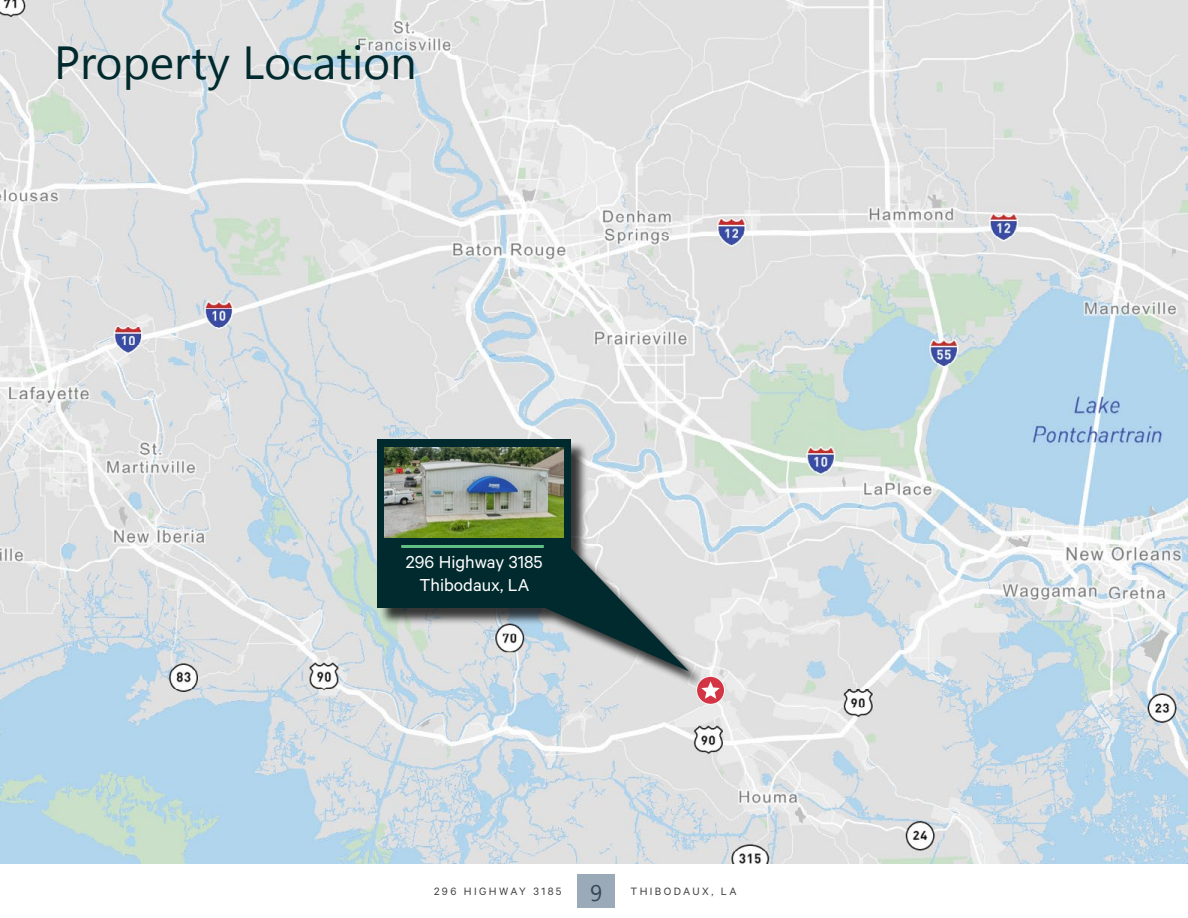
<style>
.page{position:relative;width:1188px;height:918px;background:#fff}
.page>*{position:absolute;margin:0;border:0;box-sizing:border-box;transform-origin:0 0}
.t1{font:46.35px "Leelawadee UI";color:#002a2e}
.t2{font:22.5px "Leelawadee UI";color:#374655}
.t3{font:19.5px/23.4px "Calibre";color:#fff;text-align:center}
.t4{font:12px "Calibre";letter-spacing:.2em;color:#414042}
</style>
<div class="page">
<div style="left:577px;top:874px;width:38px;height:34px;background:#9baab9"></div>
<img style="left:0;top:0;width:1188px;height:864px">
<svg style="left:696px;top:676px;width:29px;height:29px"></svg>
<div style="left:697px;top:677px;width:27px;height:27px;background:#d43545;border-radius:50%"></div>
<svg style="left:702px;top:681px;width:18px;height:18px"></svg>
<div style="left:379px;top:441px;width:327px;height:248px;background:#000;opacity:.75"></div>
<svg style="left:518px;top:536px;width:171px;height:136px;background:#9da9ab"></svg>
<div style="left:377px;top:439px;width:194px;height:169px;background:#002a2e"></div>
<hr style="left:401px;top:545px;width:143px;height:3px;background:#62c084">
<img style="left:385px;top:447px;width:179px;height:91px">
<h1 class="t1" style="left:54px;top:30px;width:364px">Property Location</h1>
<h3 class="t3" style="left:406px;top:549px;width:138px">296 Highway 3185<br>Thibodaux, LA</h3>
<p class="t4" style="left:434px;top:884px;width:129px">296 HIGHWAY 3185</p>
<h2 class="t2" style="left:590px;top:877px;width:14px">9</h2>
<p class="t4" style="left:630px;top:884px;width:108px">THIBODAUX, LA</p>
</div>
